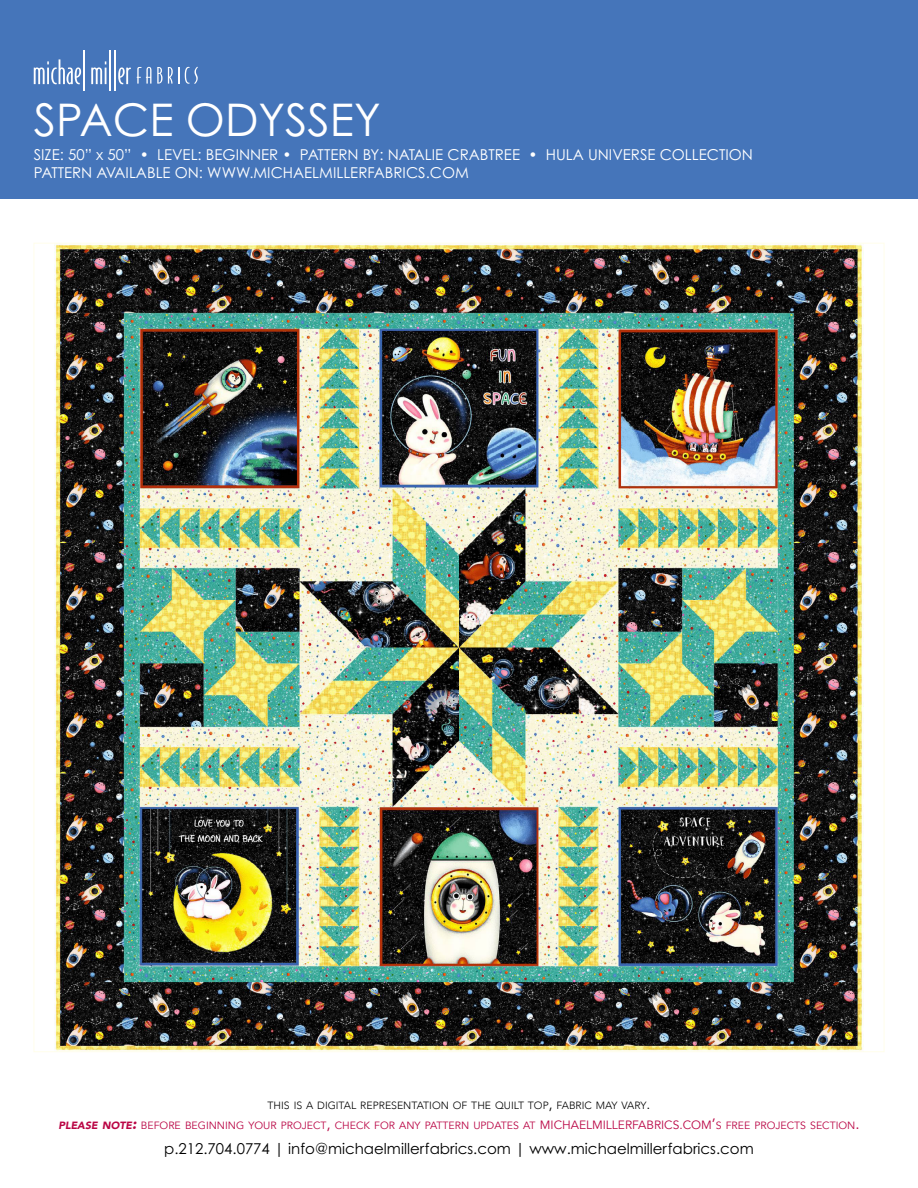
<style>
.page{position:relative;width:918px;height:1188px;background:#fff}
.page>*{position:absolute;margin:0;border:0;box-sizing:border-box;transform-origin:0 0}
.t1{font:45px "Century Gothic Pro";color:#fff}
.t2{font:15px/18px "Century Gothic Pro";color:#fff}
.t3{font:15px "Century Gothic Pro";color:#000}
.t4{font:12px "Avenir";color:#ba0645}
.t5{font:10.5px "Avenir";color:#ba0645}
.t6{font:300 10.5px "Avenir";color:#000}
.s1{font-size:15px}
.s2{font-weight:900;font-style:italic}
.s3{font-weight:900;font-style:italic;font-size:15px}
.s4{font-size:12px}
</style>
<div class="page">
<img style="left:55px;top:245px;width:808px;height:805px">
<div style="left:0;top:0;width:918px;height:199px;background:#4575ba"></div>
<svg style="left:34px;top:59px;width:47px;height:25px"></svg>
<hr style="left:83px;top:50px;width:2px;height:41px;background:#fff">
<svg style="left:91px;top:61px;width:16px;height:23px"></svg>
<hr style="left:109px;top:50px;width:2px;height:41px;background:#fff">
<hr style="left:114px;top:50px;width:2px;height:41px;background:#fff">
<svg style="left:118px;top:67px;width:13px;height:17px"></svg>
<svg style="left:137px;top:67px;width:14px;height:17px"></svg>
<svg style="left:157px;top:67px;width:22px;height:17px"></svg>
<svg style="left:185px;top:67px;width:13px;height:17px"></svg>
<h1 class="t1" style="left:34px;top:92px;width:348px">SPACE ODYSSEY</h1>
<p class="t2" style="left:34px;top:146px;width:721px">SIZE: 50” x 50” • LEVEL: BEGINNER • PATTERN BY: NATALIE CRABTREE • HULA UNIVERSE COLLECTION<br>PATTERN AVAILABLE ON: WWW.MICHAELMILLERFABRICS.COM</p>
<p class="t6" style="left:268px;top:1099px;width:384px">THIS IS A DIGITAL REPRESENTATION OF THE QUILT TOP<span class="s1">,</span> FABRIC MAY VARY<span class="s1">.</span></p>
<p class="t3" style="left:164px;top:1139px;width:591px">p.212.704.0774 | info@michaelmillerfabrics.com | www.michaelmillerfabrics.com</p>
<p class="t5" style="left:58px;top:1119px;width:500px"><span class="s2">PLEASE NOTE</span><span class="s3">:</span> BEFORE BEGINNING YOUR PROJECT<span class="s1">,</span> CHECK FOR ANY PATTERN UPDATES AT <span class="s4">MICHAE</span></p>
<p class="t4" style="left:586px;top:1117px;width:40px">LMI LLERFABRICS</p>
<p class="t5" style="left:679px;top:1119px;width:182px"><span class="s4">.COM</span><span class="s1">’</span>S FREE PROJECTS SECTION<span class="s1">.</span></p>
</div>
